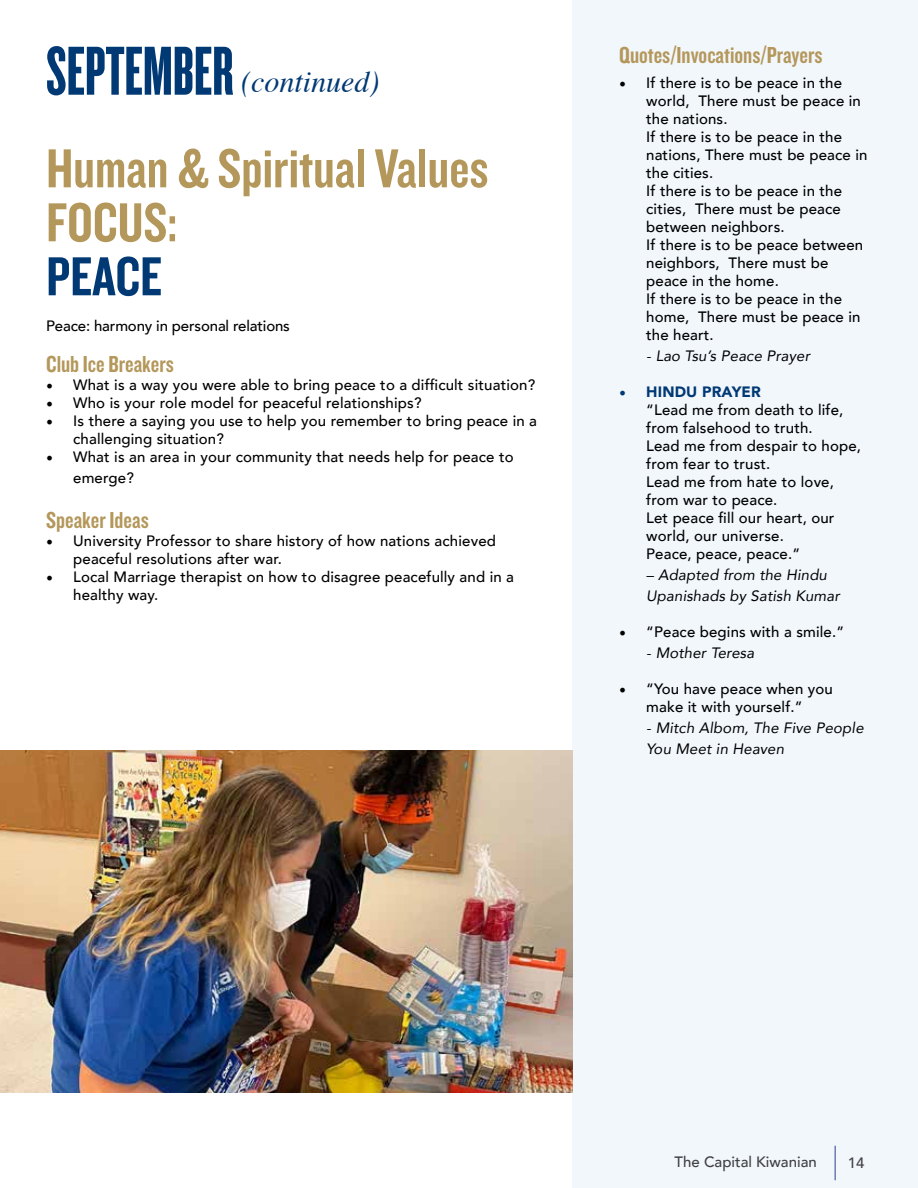
<style>
.page{position:relative;width:918px;height:1188px;background:#fff}
.page>*{position:absolute;margin:0;border:0;box-sizing:border-box;transform-origin:0 0}
.t1{font:72px "Knockout HTF67 Full Bantamwt";color:#003974}
.t2{font:57px/54px "Knockout HTF49 Liteweight";color:#b4975a}
.t3{font:57px "Knockout HTF49 Liteweight";color:#003974}
.t4{font:italic 30px "Times";color:#003974}
.t5{font:24px "Knockout HTF49 Liteweight";color:#b4975a}
.t6{font:500 15px/18px "Avenir";letter-spacing:.01em;color:#000}
.t7{font:italic 15px/21px "Avenir";letter-spacing:.01em;color:#000}
.t8{font:500 15px "Avenir";letter-spacing:-.01em;color:#000}
.t9{font:500 15px "Avenir";color:#414042}
.s1{font-family:"Minion Pro";font-weight:400;font-size:18px}
.s2{font-family:"Minion Pro";font-weight:400;font-size:18px;color:#003974}
.s3{font-weight:900;color:#003974}
</style>
<div class="page">
<div style="left:573px;top:0;width:345px;height:1188px;background:#f2f7fc"></div>
<img style="left:0;top:750px;width:573px;height:343px">
<hr style="left:835px;top:1146px;width:1px;height:34px;background:#25408f">
<h1 class="t1" style="left:46px;top:35px;width:189px">SEPTEMBER</h1>
<h3 class="t4" style="left:241px;top:56px;width:140px">(continued)</h3>
<h2 class="t2" style="left:46px;top:143px;width:444px">Human &amp; Spiritual Values<br>FOCUS:</h2>
<h2 class="t3" style="left:46px;top:247px;width:117px">PEACE</h2>
<p class="t8" style="left:46px;top:313px;width:245px">Peace: harmony in personal relations</p>
<h3 class="t5" style="left:46px;top:352px;width:129px">Club Ice Breakers</h3>
<p class="t6" style="left:46px;top:375px;width:490px"><span class="s1">•</span> What is a way you were able to bring peace to a difficult situation?</p>
<p class="t6" style="left:46px;top:393px;width:377px"><span class="s1">•</span> Who is your role model for peaceful relationships?</p>
<p class="t6" style="left:73px;top:411px;width:465px;text-indent:-27px"><span class="s1">•</span> Is there a saying you use to help you remember to bring peace in a challenging situation?</p>
<p class="t6" style="left:73px;top:445px;width:442px;line-height:21.6px;text-indent:-27px"><span class="s1">•</span> What is an area in your community that needs help for peace to emerge?</p>
<h3 class="t5" style="left:46px;top:508px;width:104px">Speaker Ideas</h3>
<p class="t6" style="left:73px;top:531px;width:424px;text-indent:-27px"><span class="s1">•</span> University Professor to share history of how nations achieved peaceful resolutions after war.</p>
<p class="t6" style="left:73px;top:567px;width:442px;text-indent:-27px"><span class="s1">•</span> Local Marriage therapist on how to disagree peacefully and in a healthy way.</p>
<h3 class="t5" style="left:619px;top:43px;width:205px">Quotes/Invocations/Prayers</h3>
<p class="t6" style="left:646px;top:72px;width:223px;text-indent:-27px"><span class="s1">•</span> If there is to be peace in the world, There must be peace in the nations.<br>If there is to be peace in the nations, There must be peace in the cities.<br>If there is to be peace in the cities, There must be peace between neighbors.<br>If there is to be peace between neighbors, There must be peace in the home.<br>If there is to be peace in the home, There must be peace in the heart.</p>
<p class="t7" style="left:646px;top:345px;width:165px">- Lao Tsu’s Peace Prayer</p>
<p class="t6" style="left:646px;top:381px;width:216px;text-indent:-27px"><span class="s2">•</span> <span class="s3">HINDU PRAYER<br></span>“Lead me from death to life, from falsehood to truth.<br>Lead me from despair to hope, from fear to trust.<br>Lead me from hate to love, from war to peace.<br>Let peace fill our heart, our world, our universe.<br>Peace, peace, peace.”</p>
<p class="t7" style="left:646px;top:564px;width:195px">– Adapted from the Hindu<br>Upanishads by Satish Kumar</p>
<p class="t6" style="left:619px;top:621px;width:226px"><span class="s1">•</span> “Peace begins with a smile.”</p>
<p class="t7" style="left:646px;top:642px;width:110px">- Mother Teresa</p>
<p class="t6" style="left:619px;top:678px;width:215px;text-align:center"><span class="s1">•</span> “You have peace when you make it with yourself.”</p>
<p class="t7" style="left:646px;top:717px;width:219px">- Mitch Albom, The Five People<br>You Meet in Heaven</p>
<p class="t9" style="left:675px;top:1149px;width:144px">The Capital Kiwanian</p>
<p class="t9" style="left:848px;top:1149px;width:18px">14</p>
</div>
